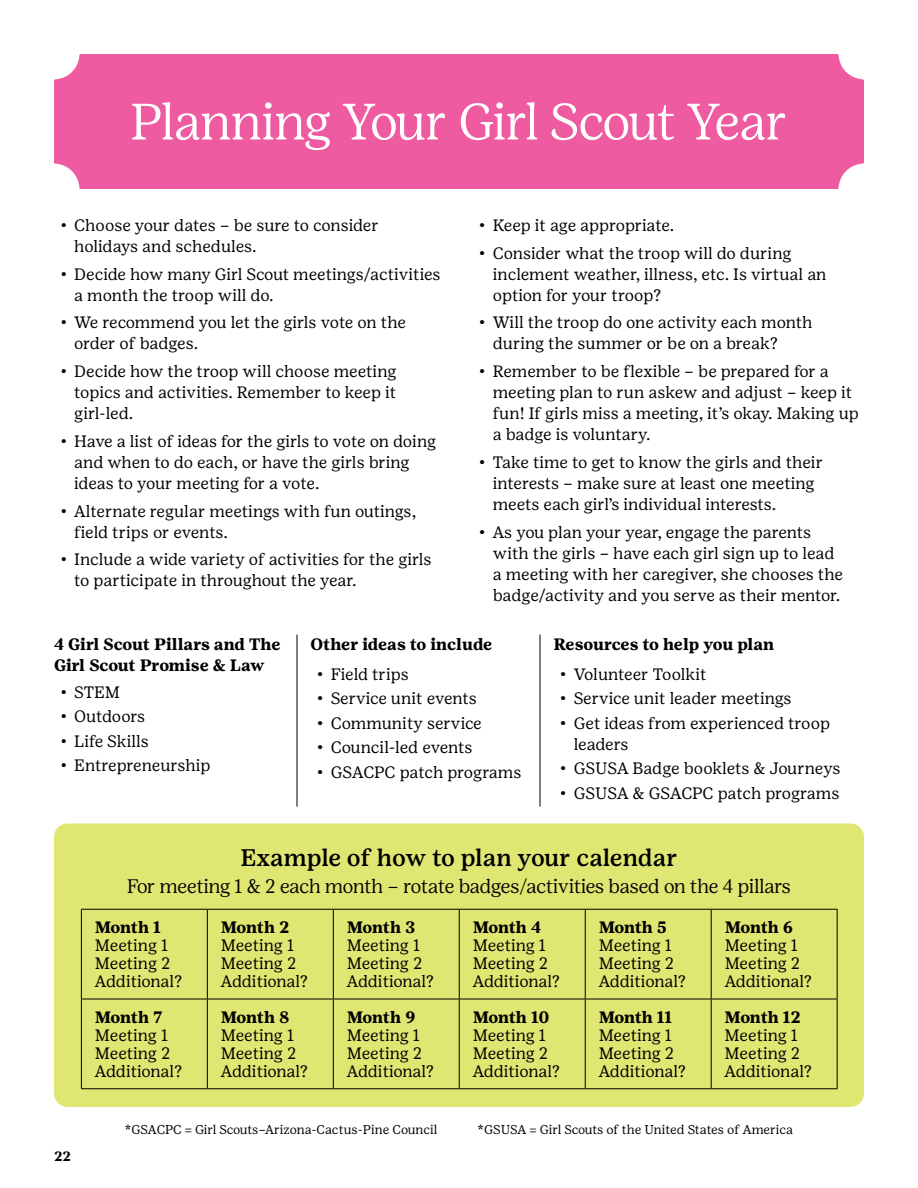
<style>
.page{position:relative;width:918px;height:1188px;background:#fff}
.page>*{position:absolute;margin:0;border:0;box-sizing:border-box;transform-origin:0 0}
.t1{font:300 51px "Girl Scout Display";letter-spacing:-.01em;color:#fff}
.t2{font:500 24px "Girl Scout Text";letter-spacing:-.005em;color:#000}
.t3{font:300 19.5px "Girl Scout Display";color:#000}
.t4{font:16.5px/18px "Girl Scout Text";letter-spacing:-.005em;color:#000}
.t5{font:700 16.5px/21px "Girl Scout Text";letter-spacing:-.02em;color:#000}
.t6{font:700 16.5px "Girl Scout Text";color:#000}
.t7{font:700 13.5px "Girl Scout Text";color:#000}
.t8{font:12.75px "Girl Scout Text";letter-spacing:-.005em;color:#000}
.s1{font-weight:700;font-size:13.5px}
</style>
<div class="page">
<div style="left:54px;top:54px;width:810px;height:135px;background:#ef5ba1"></div>
<div style="left:54px;top:824px;width:810px;height:283px;background:#dfe672;border-radius:14px"></div>
<hr style="left:297px;top:634px;width:1px;height:173px;background:#000">
<hr style="left:540px;top:634px;width:1px;height:173px;background:#000">
<hr style="left:81px;top:909px;width:126px;height:1px;background:#000">
<hr style="left:81px;top:910px;width:1px;height:89px;background:#000">
<hr style="left:207px;top:909px;width:126px;height:1px;background:#000">
<hr style="left:207px;top:910px;width:1px;height:89px;background:#000">
<hr style="left:333px;top:909px;width:126px;height:1px;background:#000">
<hr style="left:333px;top:910px;width:1px;height:89px;background:#000">
<hr style="left:459px;top:909px;width:126px;height:1px;background:#000">
<hr style="left:459px;top:910px;width:1px;height:89px;background:#000">
<hr style="left:585px;top:909px;width:126px;height:1px;background:#000">
<hr style="left:585px;top:910px;width:1px;height:89px;background:#000">
<hr style="left:711px;top:909px;width:127px;height:1px;background:#000">
<hr style="left:711px;top:910px;width:1px;height:89px;background:#000">
<hr style="left:837px;top:910px;width:1px;height:89px;background:#000">
<hr style="left:81px;top:999px;width:126px;height:1px;background:#000">
<hr style="left:81px;top:999px;width:1px;height:89px;background:#000">
<hr style="left:207px;top:999px;width:126px;height:1px;background:#000">
<hr style="left:207px;top:999px;width:1px;height:89px;background:#000">
<hr style="left:333px;top:999px;width:126px;height:1px;background:#000">
<hr style="left:333px;top:999px;width:1px;height:89px;background:#000">
<hr style="left:459px;top:999px;width:126px;height:1px;background:#000">
<hr style="left:459px;top:999px;width:1px;height:89px;background:#000">
<hr style="left:585px;top:999px;width:126px;height:1px;background:#000">
<hr style="left:585px;top:999px;width:1px;height:89px;background:#000">
<hr style="left:711px;top:999px;width:127px;height:1px;background:#000">
<hr style="left:711px;top:999px;width:1px;height:89px;background:#000">
<hr style="left:837px;top:999px;width:1px;height:89px;background:#000">
<hr style="left:81px;top:1088px;width:126px;height:1px;background:#000">
<hr style="left:207px;top:1088px;width:126px;height:1px;background:#000">
<hr style="left:333px;top:1088px;width:126px;height:1px;background:#000">
<hr style="left:459px;top:1088px;width:126px;height:1px;background:#000">
<hr style="left:585px;top:1088px;width:126px;height:1px;background:#000">
<hr style="left:711px;top:1088px;width:127px;height:1px;background:#000">
<h1 class="t1" style="left:131px;top:93px;width:658px">Planning Your Girl Scout Year</h1>
<p class="t4" style="left:74px;top:215px;width:306px;line-height:21px;text-indent:-14px"><span class="s1">•</span> Choose your dates – be sure to consider holidays and schedules.</p>
<p class="t4" style="left:74px;top:263px;width:368px;line-height:21px;text-indent:-14px"><span class="s1">•</span> Decide how many Girl Scout meetings/activities a month the troop will do.</p>
<p class="t4" style="left:74px;top:312px;width:333px;line-height:21px;text-indent:-14px"><span class="s1">•</span> We recommend you let the girls vote on the order of badges.</p>
<p class="t4" style="left:74px;top:361px;width:324px;line-height:21px;text-align:justify;text-indent:-14px"><span class="s1">•</span> Decide how the troop will choose meeting topics and activities. Remember to keep it girl-led.</p>
<p class="t4" style="left:74px;top:431px;width:363px;line-height:21px;text-indent:-14px"><span class="s1">•</span> Have a list of ideas for the girls to vote on doing and when to do each, or have the girls bring ideas to your meeting for a vote.</p>
<p class="t4" style="left:74px;top:500px;width:343px;line-height:21px;text-indent:-14px"><span class="s1">•</span> Alternate regular meetings with fun outings, field trips or events.</p>
<p class="t4" style="left:74px;top:549px;width:359px;line-height:21px;text-indent:-14px"><span class="s1">•</span> Include a wide variety of activities for the girls to participate in throughout the year.</p>
<p class="t4" style="left:479px;top:216px;width:197px"><span class="s1">•</span> Keep it age appropriate.</p>
<p class="t4" style="left:493px;top:242px;width:335px;line-height:21px;text-indent:-14px"><span class="s1">•</span> Consider what the troop will do during inclement weather, illness, etc. Is virtual an option for your troop?</p>
<p class="t4" style="left:493px;top:312px;width:321px;line-height:21px;text-indent:-14px"><span class="s1">•</span> Will the troop do one activity each month during the summer or be on a break?</p>
<p class="t4" style="left:493px;top:361px;width:368px;line-height:21px;text-indent:-14px"><span class="s1">•</span> Remember to be flexible – be prepared for a meeting plan to run askew and adjust – keep it fun! If girls miss a meeting, it’s okay. Making up a badge is voluntary.</p>
<p class="t4" style="left:493px;top:452px;width:332px;line-height:21px;text-indent:-14px"><span class="s1">•</span> Take time to get to know the girls and their interests – make sure at least one meeting meets each girl’s individual interests.</p>
<p class="t4" style="left:493px;top:521px;width:352px;line-height:21px;text-indent:-14px"><span class="s1">•</span> As you plan your year, engage the parents with the girls – have each girl sign up to lead a meeting with her caregiver, she chooses the badge/activity and you serve as their mentor.</p>
<p class="t5" style="left:54px;top:634px;width:228px">4 Girl Scout Pillars and The<br>Girl Scout Promise &amp; Law</p>
<p class="t4" style="left:61px;top:683px;width:61px"><span class="s1">•</span> STEM</p>
<p class="t4" style="left:61px;top:708px;width:86px"><span class="s1">•</span> Outdoors</p>
<p class="t4" style="left:61px;top:732px;width:90px"><span class="s1">•</span> Life Skills</p>
<p class="t4" style="left:61px;top:756px;width:151px"><span class="s1">•</span> Entrepreneurship</p>
<p class="t6" style="left:310px;top:635px;width:183px">Other ideas to include</p>
<p class="t4" style="left:317px;top:665px;width:93px"><span class="s1">•</span> Field trips</p>
<p class="t4" style="left:317px;top:690px;width:161px"><span class="s1">•</span> Service unit events</p>
<p class="t4" style="left:317px;top:714px;width:166px"><span class="s1">•</span> Community service</p>
<p class="t4" style="left:317px;top:738px;width:157px"><span class="s1">•</span> Council-led events</p>
<p class="t4" style="left:317px;top:763px;width:206px"><span class="s1">•</span> GSACPC patch programs</p>
<p class="t5" style="left:553px;top:634px;width:222px">Resources to help you plan</p>
<p class="t4" style="left:560px;top:665px;width:148px"><span class="s1">•</span> Volunteer Toolkit</p>
<p class="t4" style="left:560px;top:690px;width:233px"><span class="s1">•</span> Service unit leader meetings</p>
<p class="t4" style="left:574px;top:713px;width:258px;line-height:21px;text-indent:-14px"><span class="s1">•</span> Get ideas from experienced troop leaders</p>
<p class="t4" style="left:560px;top:759px;width:282px"><span class="s1">•</span> GSUSA Badge booklets &amp; Journeys</p>
<p class="t4" style="left:560px;top:784px;width:281px"><span class="s1">•</span> GSUSA &amp; GSACPC patch programs</p>
<h2 class="t2" style="left:240px;top:843px;width:439px">Example of how to plan your calendar</h2>
<p class="t3" style="left:127px;top:875px;width:665px">For meeting 1 &amp; 2 each month – rotate badges/activities based on the 4 pillars</p>
<p class="t5" style="left:95px;top:917px;width:67px">Month 1</p>
<p class="t4" style="left:95px;top:936px;width:89px">Meeting 1<br>Meeting 2<br>Additional?</p>
<p class="t5" style="left:95px;top:1006px;width:69px">Month 7</p>
<p class="t4" style="left:95px;top:1026px;width:89px">Meeting 1<br>Meeting 2<br>Additional?</p>
<p class="t5" style="left:221px;top:917px;width:70px">Month 2</p>
<p class="t4" style="left:221px;top:936px;width:89px">Meeting 1<br>Meeting 2<br>Additional?</p>
<p class="t5" style="left:221px;top:1006px;width:70px">Month 8</p>
<p class="t4" style="left:221px;top:1026px;width:89px">Meeting 1<br>Meeting 2<br>Additional?</p>
<p class="t5" style="left:347px;top:917px;width:70px">Month 3</p>
<p class="t4" style="left:347px;top:936px;width:89px">Meeting 1<br>Meeting 2<br>Additional?</p>
<p class="t5" style="left:347px;top:1006px;width:70px">Month 9</p>
<p class="t4" style="left:347px;top:1026px;width:89px">Meeting 1<br>Meeting 2<br>Additional?</p>
<p class="t5" style="left:473px;top:917px;width:70px">Month 4</p>
<p class="t4" style="left:473px;top:936px;width:89px">Meeting 1<br>Meeting 2<br>Additional?</p>
<p class="t5" style="left:473px;top:1006px;width:78px">Month 10</p>
<p class="t4" style="left:473px;top:1026px;width:89px">Meeting 1<br>Meeting 2<br>Additional?</p>
<p class="t5" style="left:599px;top:917px;width:70px">Month 5</p>
<p class="t4" style="left:599px;top:936px;width:89px">Meeting 1<br>Meeting 2<br>Additional?</p>
<p class="t5" style="left:599px;top:1006px;width:75px">Month 11</p>
<p class="t4" style="left:599px;top:1026px;width:89px">Meeting 1<br>Meeting 2<br>Additional?</p>
<p class="t5" style="left:725px;top:917px;width:70px">Month 6</p>
<p class="t4" style="left:725px;top:936px;width:89px">Meeting 1<br>Meeting 2<br>Additional?</p>
<p class="t5" style="left:725px;top:1006px;width:78px">Month 12</p>
<p class="t4" style="left:725px;top:1026px;width:89px">Meeting 1<br>Meeting 2<br>Additional?</p>
<p class="t7" style="left:54px;top:1148px;width:19px">22</p>
<p class="t8" style="left:125px;top:1122px;width:314px">*GSACPC = Girl Scouts–Arizona-Cactus-Pine Council</p>
<p class="t8" style="left:478px;top:1122px;width:317px">*GSUSA = Girl Scouts of the United States of America</p>
</div>
